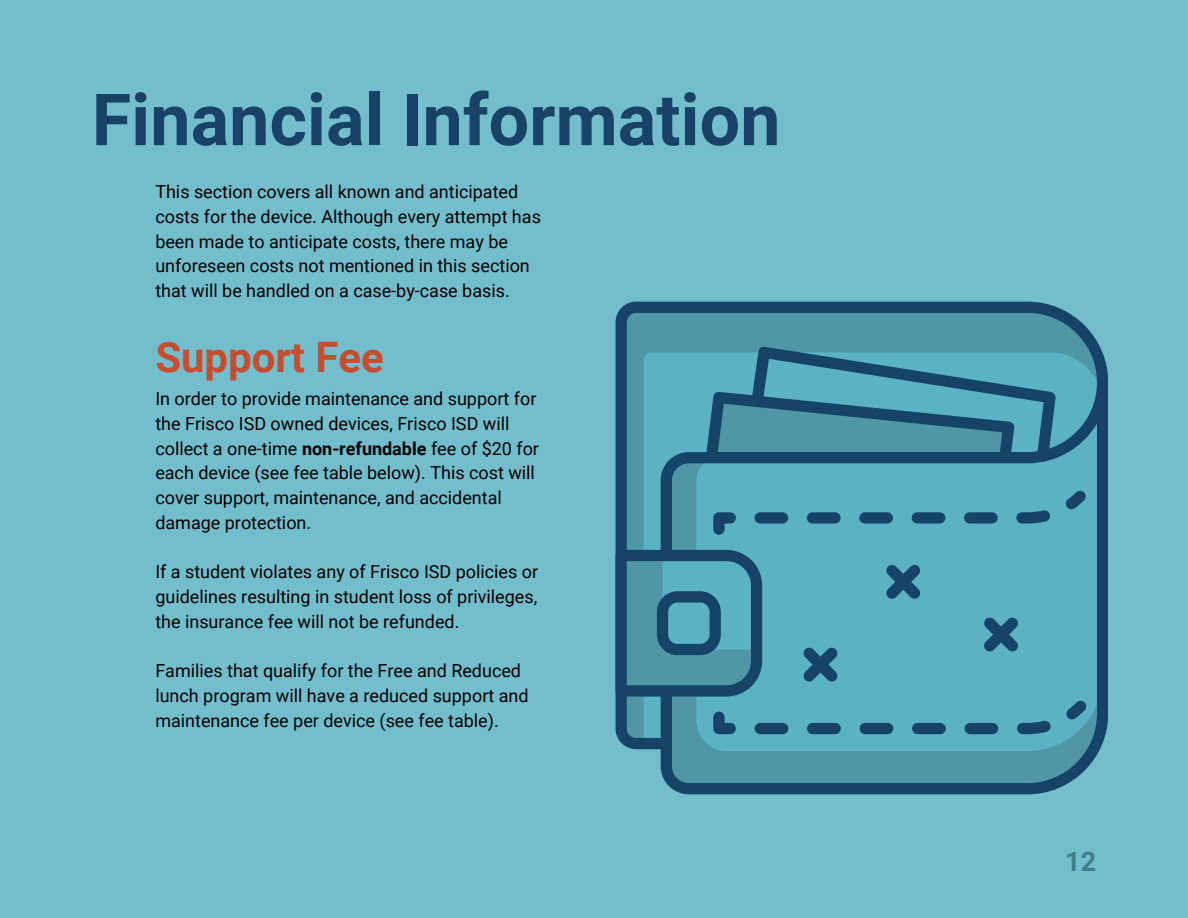
<style>
.page{position:relative;width:1188px;height:918px;background:#73becd}
.page>*{position:absolute;margin:0;border:0;box-sizing:border-box;transform-origin:0 0}
.t1{font:700 72px "Roboto";color:#184366}
.t2{font:700 42px "Roboto";color:#c74d2e}
.t3{font:700 27px "Roboto";color:#407e89}
.t4{font:18px/24.8px "Roboto";color:#000}
.s1{font-weight:700}
</style>
<div class="page">
<svg style="left:616px;top:302px;width:492px;height:447px;background:#44889d"></svg>
<svg style="left:706px;top:347px;width:350px;height:30px;background:#4b97ac"></svg>
<svg style="left:661px;top:377px;width:447px;height:417px;background:#4f9db1"></svg>
<svg style="left:1066px;top:700px;width:21px;height:19px"></svg>
<svg style="left:755px;top:720px;width:296px;height:14px;background:#377a95"></svg>
<svg style="left:713px;top:712px;width:23px;height:22px"></svg>
<svg style="left:713px;top:512px;width:23px;height:23px"></svg>
<svg style="left:755px;top:510px;width:296px;height:14px;background:#377994"></svg>
<svg style="left:1065px;top:490px;width:21px;height:19px"></svg>
<svg style="left:616px;top:550px;width:146px;height:147px;background:#3d8198"></svg>
<svg style="left:803px;top:647px;width:35px;height:35px"></svg>
<svg style="left:886px;top:564px;width:35px;height:35px"></svg>
<svg style="left:984px;top:617px;width:35px;height:34px"></svg>
<h1 class="t1" style="left:92px;top:78px;width:690px">Financial Information</h1>
<p class="t4" style="left:155px;top:180px;width:387px">This section covers all known and anticipated costs for the device. Although every attempt has been made to anticipate costs, there may be unforeseen costs not mentioned in this section that will be handled on a case-by-case basis.</p>
<h2 class="t2" style="left:155px;top:334px;width:230px">Support Fee</h2>
<p class="t4" style="left:155px;top:387px;width:385px">In order to provide maintenance and support for the Frisco ISD owned devices, Frisco ISD will collect a one-time <span class="s1">non-refundable</span> fee of $20 for each device (see fee table below). This cost will cover support, maintenance, and accidental damage protection.</p>
<p class="t4" style="left:155px;top:560px;width:384px;text-align:justify">If a student violates any of Frisco ISD policies or guidelines resulting in student loss of privileges, the insurance fee will not be refunded.</p>
<p class="t4" style="left:155px;top:659px;width:375px">Families that qualify for the Free and Reduced lunch program will have a reduced support and maintenance fee per device (see fee table).</p>
<h3 class="t3" style="left:1065px;top:846px;width:32px">12</h3>
</div>
